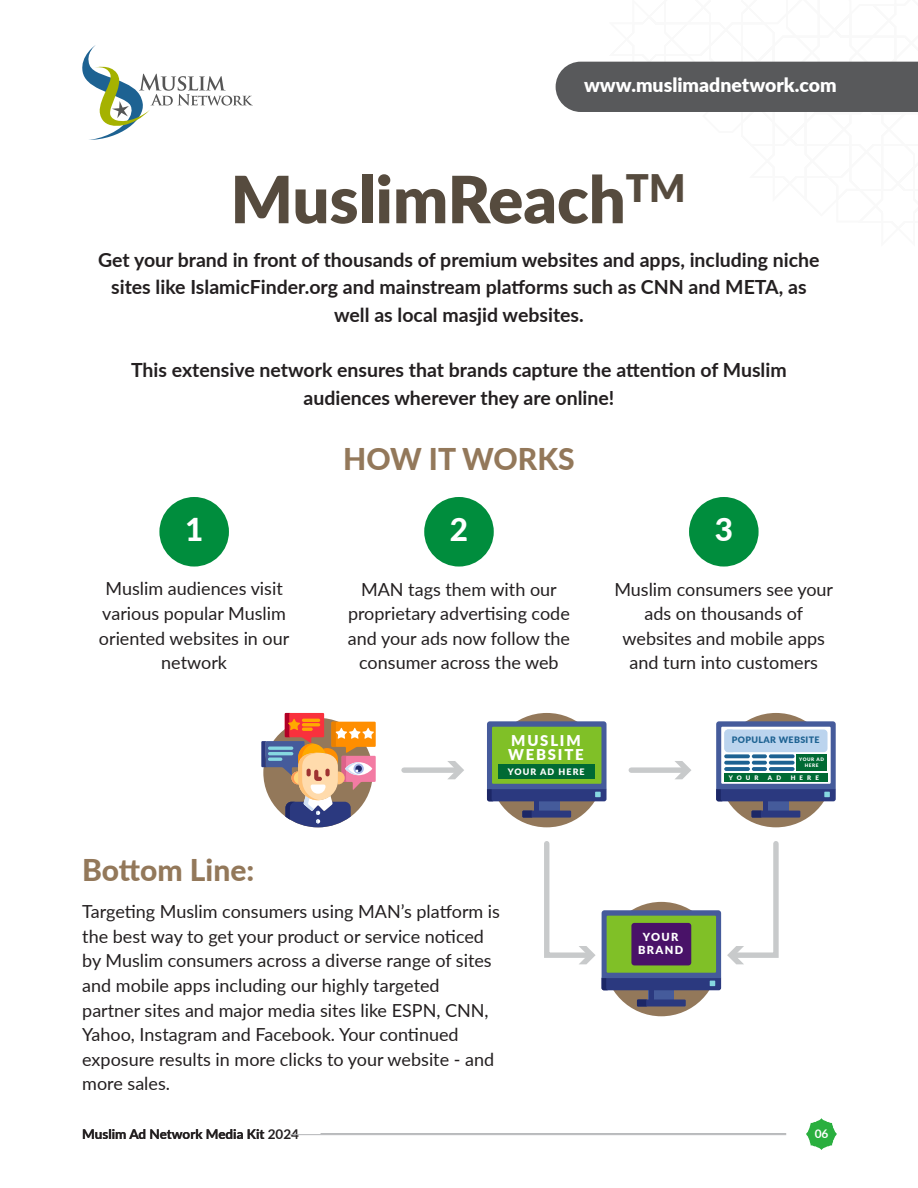
<style>
.page{position:relative;width:918px;height:1188px;background:#fff}
.page>*{position:absolute;margin:0;border:0;box-sizing:border-box;transform-origin:0 0}
.t1{font:900 65.1px "Lato";color:#564b3e}
.t2{font:800 31.5px "Lato";color:#fff}
.t3{font:800 30px "Lato";color:#93785a}
.t4{font:700 19.5px/27.6px "Lato";color:#231f20;text-align:center}
.t5{font:900 19.5px "Lato";color:#fff}
.t6{font:18px/24.6px "Lato";color:#231f20;text-align:center}
.t7{font:900 14.85px/14.1px "Lato";letter-spacing:.12em;color:#fff}
.t8{font:700 13.5px "Lato";color:#231f20}
.t9{font:700 11.85px "Lato";color:#fff}
.t10{font:900 11.1px/13.4px "Lato";letter-spacing:.12em;color:#fff;text-align:center}
.t11{font:900 8.85px "Lato";letter-spacing:.04em;color:#1d6292}
.t12{font:900 8.85px "Lato";letter-spacing:.12em;color:#fff}
.t13{font:900 6.15px "Lato";letter-spacing:.66em;color:#fff}
.t14{font:900 4.65px/5.7px "Lato";letter-spacing:.12em;color:#fff;text-align:center}
</style>
<div class="page">
<div style="left:159px;top:497px;width:70px;height:70px;background:#008d3d;border-radius:50%"></div>
<div style="left:424px;top:497px;width:70px;height:70px;background:#008d3d;border-radius:50%"></div>
<div style="left:689px;top:497px;width:70px;height:70px;background:#008d3d;border-radius:50%"></div>
<div style="left:404px;top:767px;width:54px;height:6px;background:#c8cacb"></div>
<svg style="left:447px;top:761px;width:17px;height:18px"></svg>
<div style="left:631px;top:767px;width:54px;height:6px;background:#c8cacb"></div>
<svg style="left:674px;top:761px;width:17px;height:18px"></svg>
<svg style="left:727px;top:841px;width:52px;height:123px"></svg>
<svg style="left:544px;top:841px;width:52px;height:123px"></svg>
<svg style="left:261px;top:713px;width:115px;height:114px"></svg>
<hr style="left:268px;top:747px;width:25px;height:3px;background:#86d8e1;border-radius:2px">
<hr style="left:268px;top:752px;width:25px;height:3px;background:#86d8e1;border-radius:2px">
<hr style="left:268px;top:758px;width:14px;height:3px;background:#86d8e1;border-radius:2px">
<div style="left:490px;top:713px;width:114px;height:114px;background:#93785a;border-radius:50%"></div>
<div style="left:534px;top:801px;width:25px;height:10px;background:#455b9b"></div>
<div style="left:534px;top:801px;width:5px;height:10px;background:#2b397f"></div>
<div style="left:522px;top:811px;width:49px;height:7px;background:#2b397f"></div>
<svg style="left:522px;top:811px;width:11px;height:7px"></svg>
<svg style="left:487px;top:721px;width:120px;height:80px;background:#629052"></svg>
<div style="left:498px;top:765px;width:97px;height:14px;background:#006a34"></div>
<div style="left:719px;top:713px;width:114px;height:114px;background:#93785a;border-radius:50%"></div>
<div style="left:763px;top:801px;width:26px;height:10px;background:#455b9b"></div>
<div style="left:763px;top:801px;width:5px;height:10px;background:#2b397f"></div>
<div style="left:752px;top:811px;width:48px;height:7px;background:#2b397f"></div>
<svg style="left:752px;top:811px;width:10px;height:7px"></svg>
<svg style="left:716px;top:721px;width:120px;height:80px;background:#7194ac"></svg>
<div style="left:604px;top:902px;width:115px;height:114px;background:#93785a;border-radius:50%"></div>
<div style="left:649px;top:990px;width:25px;height:10px;background:#455b9b"></div>
<hr style="left:649px;top:990px;width:4px;height:10px;background:#2b397f">
<div style="left:637px;top:1000px;width:49px;height:7px;background:#2b397f"></div>
<svg style="left:637px;top:1000px;width:10px;height:7px"></svg>
<svg style="left:602px;top:910px;width:119px;height:80px;background:#5f8958"></svg>
<div style="left:631px;top:923px;width:60px;height:42px;background:#491268;border-radius:3px"></div>
<hr style="left:321px;top:1133px;width:465px;height:1px;background:#b3b5b7">
<svg style="left:806px;top:1118px;width:31px;height:32px"></svg>
<hr style="left:289px;top:1134px;width:497px;height:1px;background:#b3b5b7">
<svg style="left:82px;top:45px;width:171px;height:95px"></svg>
<div style="left:556px;top:61px;width:362px;height:51px;background:#58595b"></div>
<p class="t5" style="left:584px;top:71px;width:254px">www.muslimadnetwork.com</p>
<h1 class="t1" style="left:231px;top:151px;width:456px">MuslimReach<sup>TM</sup></h1>
<p class="t4" style="left:98px;top:245px;width:723px">Get your brand in front of thousands of premium websites and apps, including niche sites like IslamicFinder.org and mainstream platforms such as CNN and META, as well as local masjid websites.</p>
<p class="t4" style="left:131px;top:356px;width:657px">This extensive network ensures that brands capture the attention of Muslim audiences wherever they are online!</p>
<h3 class="t3" style="left:343px;top:437px;width:233px">HOW IT WORKS</h3>
<h2 class="t2" style="left:185px;top:506px;width:20px">1</h2>
<h2 class="t2" style="left:450px;top:506px;width:20px">2</h2>
<h2 class="t2" style="left:715px;top:506px;width:20px">3</h2>
<p class="t6" style="left:99px;top:576px;width:192px">Muslim audiences visit various popular Muslim oriented websites in our network</p>
<h3 class="t3" style="left:82px;top:847px;width:174px">Bottom Line:</h3>
<p class="t6" style="left:348px;top:576px;width:224px">MAN tags them with our proprietary advertising code and your ads now follow the consumer across the web</p>
<p class="t6" style="left:614px;top:576px;width:220px">Muslim consumers see your ads on thousands of websites and mobile apps and turn into customers</p>
<p class="t7" style="left:508px;top:733px;width:77px">MUSLIM<br>WEBSITE</p>
<p class="t12" style="left:508px;top:766px;width:78px">YOUR AD HERE</p>
<p class="t11" style="left:732px;top:733px;width:89px">POPULAR WEBSITE</p>
<p class="t14" style="left:799px;top:756px;width:26px">YOUR AD<br>HERE</p>
<p class="t13" style="left:729px;top:773px;width:31px">YOUR</p>
<p class="t13" style="left:768px;top:773px;width:15px">A D</p>
<p class="t13" style="left:791px;top:773px;width:30px">HERE</p>
<p class="t6" style="left:82px;top:899px;width:419px;text-align:left">Targeting Muslim consumers using MAN’s platform is the best way to get your product or service noticed by Muslim consumers across a diverse range of sites and mobile apps including our highly targeted partner sites and major media sites like ESPN, CNN, Yahoo, Instagram and Facebook. Your continued exposure results in more clicks to your website - and more sales.</p>
<p class="t10" style="left:638px;top:929px;width:47px">YOUR<br>BRAND</p>
<p class="t8" style="left:82px;top:1124px;width:218px">Muslim Ad Network Media Kit 2024</p>
<p class="t9" style="left:815px;top:1124px;width:15px">06</p>
</div>
